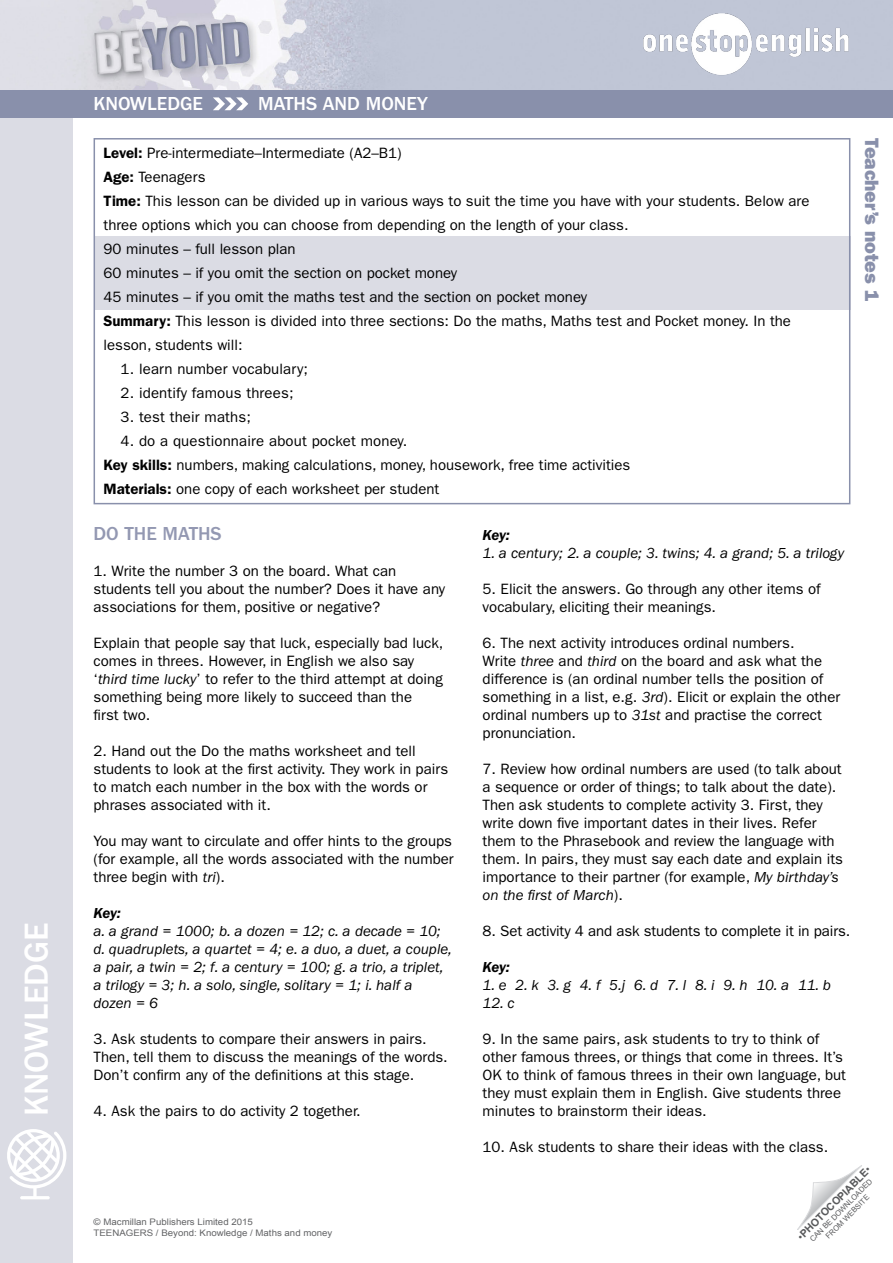
<style>
.page{position:relative;width:893px;height:1263px;background:#fff}
.page>*{position:absolute;margin:0;border:0;box-sizing:border-box;transform-origin:0 0}
.t1{font:500 34.5px "ITC Franklin Gothic Std";color:#fff}
.t2{font:500 19.5px "ITC Franklin Gothic Std";color:#fff}
.t3{font:19.5px "ITC Franklin Gothic Std Hvy";color:#8990ab}
.t4{font:500 19.5px "ITC Franklin Gothic Std";color:#9398b2}
.t5{font:15px/18px "ITC Franklin Gothic Std";color:#000}
.t6{font:italic 15px/18px "ITC Franklin Gothic Std";color:#000}
.t7{font:italic 600 15px "ITC Franklin Gothic Std";letter-spacing:-.025em;color:#000}
.t8{font:700 10.5px "Arial";color:#58595b}
.t9{font:9px/10.8px "Arial";color:#636466;scale:1.08 1}
.t10{font:7.5px/9px "Arial";color:#58595b;text-align:center}
.s1{font-weight:600}
.s2{font-style:italic}
.s3{font-weight:400}
</style>
<div class="page">
<div style="left:0;top:0;width:72px;height:1263px;background:#dbdce4"></div>
<svg style="left:797px;top:1165px;width:65px;height:65px"></svg>
<img style="left:72px;top:0;width:821px;height:90px">
<img style="left:642px;top:6px;width:208px;height:75px">
<svg style="left:7px;top:1129px;width:59px;height:70px"></svg>
<div style="left:0;top:90px;width:893px;height:27px;background:#8990ab"></div>
<svg style="left:213px;top:97px;width:35px;height:13px"></svg>
<div style="left:94px;top:236px;width:756px;height:73px;background:#dbdce4"></div>
<div style="left:94px;top:138px;width:756px;height:366px;border:2px solid #8990ab"></div>
<h1 class="t1" style="left:17px;top:1116px;width:195px;rotate:-90deg">KNOWLEDGE</h1>
<h2 class="t2" style="left:94px;top:93px;width:111px">KNOWLEDGE</h2>
<h2 class="t2" style="left:258px;top:93px;width:171px">MATHS AND MONEY</h2>
<p class="t5" style="left:104px;top:141px;width:707px;line-height:24px"><span class="s1">Level:</span> Pre-intermediate–Intermediate (A2–B1)<br><span class="s1">Age:</span> Teenagers<br><span class="s1">Time:</span> This lesson can be divided up in various ways to suit the time you have with your students. Below are three options which you can choose from depending on the length of your class.<br>90 minutes – full lesson plan<br>60 minutes – if you omit the section on pocket money<br>45 minutes – if you omit the maths test and the section on pocket money<br><span class="s1">Summary:</span> This lesson is divided into three sections: Do the maths, Maths test and Pocket money. In the lesson, students will:</p>
<p class="t5" style="left:121px;top:360px;width:189px">1. learn number vocabulary;</p>
<p class="t5" style="left:121px;top:384px;width:174px">2. identify famous threes;</p>
<p class="t5" style="left:121px;top:408px;width:132px">3. test their maths;</p>
<p class="t5" style="left:104px;top:429px;width:528px;line-height:24px;text-indent:17px">4. do a questionnaire about pocket money.<br><span class="s1">Key skills:</span> numbers, making calculations, money, housework, free time activities<br><span class="s1">Materials:</span> one copy of each worksheet per student</p>
<h2 class="t4" style="left:94px;top:523px;width:130px">DO THE MATHS</h2>
<p class="t5" style="left:94px;top:562px;width:353px">1. Write the number 3 on the board. What can students tell you about the number? Does it have any associations for them, positive or negative?</p>
<p class="t5" style="left:94px;top:634px;width:351px">Explain that people say that luck, especially bad luck, comes in threes. However, in English we also say ‘<span class="s2">third time lucky</span>’ to refer to the third attempt at doing something being more likely to succeed than the<br>first two.</p>
<p class="t5" style="left:94px;top:742px;width:356px">2. Hand out the Do the maths worksheet and tell students to look at the first activity. They work in pairs to match each number in the box with the words or phrases associated with it.</p>
<p class="t5" style="left:94px;top:832px;width:362px;text-align:justify">You may want to circulate and offer hints to the groups (for example, all the words associated with the number three begin with <span class="s2">tri</span>).</p>
<p class="t7" style="left:94px;top:905px;width:29px">Key:</p>
<p class="t6" style="left:94px;top:922px;width:360px">a. a grand = 1000; b. a dozen = 12; c. a decade = 10; d. quadruplets, a quartet = 4; e. a duo, a duet, a couple, a pair, a twin = 2; f. a century = 100; g. a trio, a triplet, a trilogy = 3; h. a solo, single, solitary = 1; i. half a dozen = 6</p>
<p class="t5" style="left:94px;top:1030px;width:356px">3. Ask students to compare their answers in pairs.<br>Then, tell them to discuss the meanings of the words.<br>Don’t confirm any of the definitions at this stage.</p>
<p class="t5" style="left:94px;top:1102px;width:269px">4. Ask the pairs to do activity 2 together.</p>
<p class="t7" style="left:483px;top:527px;width:29px">Key:</p>
<p class="t6" style="left:483px;top:544px;width:363px">1. a century; 2. a couple; 3. twins; 4. a grand; 5. a trilogy</p>
<p class="t5" style="left:483px;top:580px;width:339px">5. Elicit the answers. Go through any other items of vocabulary, eliciting their meanings.</p>
<p class="t5" style="left:483px;top:634px;width:359px">6. The next activity introduces ordinal numbers.<br>Write <span class="s2">three</span> and <span class="s2">third</span> on the board and ask what the difference is (an ordinal number tells the position of something in a list, e.g. <span class="s2">3rd</span>). Elicit or explain the other ordinal numbers up to <span class="s2">31st</span> and practise the correct pronunciation.</p>
<p class="t5" style="left:483px;top:760px;width:362px">7. Review how ordinal numbers are used (to talk about a sequence or order of things; to talk about the date).<br>Then ask students to complete activity 3. First, they write down five important dates in their lives. Refer them to the Phrasebook and review the language with them. In pairs, they must say each date and explain its importance to their partner (for example, <span class="s2">My birthday’s on the first of March</span>).</p>
<p class="t5" style="left:483px;top:922px;width:369px">8. Set activity 4 and ask students to complete it in pairs.</p>
<p class="t7" style="left:483px;top:959px;width:29px">Key:</p>
<p class="t6" style="left:483px;top:976px;width:350px">1. e 2. k 3. g 4. f 5.j 6. d 7. l 8. i 9. h 10. a 11. b</p>
<p class="t6" style="left:483px;top:994px;width:34px">12. c</p>
<p class="t5" style="left:483px;top:1030px;width:365px">9. In the same pairs, ask students to try to think of other famous threes, or things that come in threes. It’s OK to think of famous threes in their own language, but they must explain them in English. Give students three minutes to brainstorm their ideas.</p>
<p class="t5" style="left:483px;top:1138px;width:347px">10. Ask students to share their ideas with the class.</p>
<h2 class="t3" style="left:883px;top:138px;width:165px;rotate:90deg">Teacher’s notes 1</h2>
<p class="t9" style="left:94px;top:1217px;width:223px">© Macmillan Publishers Limited 2015<br>TEENAGERS / Beyond: Knowledge / Maths and money</p>
<p class="t8" style="left:794px;top:1233px;width:100px;rotate:-45deg"><span class="s3">•</span>PHOTOCOPIABLE<span class="s3">•</span></p>
<p class="t10" style="left:808px;top:1237px;width:86px;rotate:-45deg">CAN BE DOWNLOADED<br>FROM WEBSITE</p>
</div>
